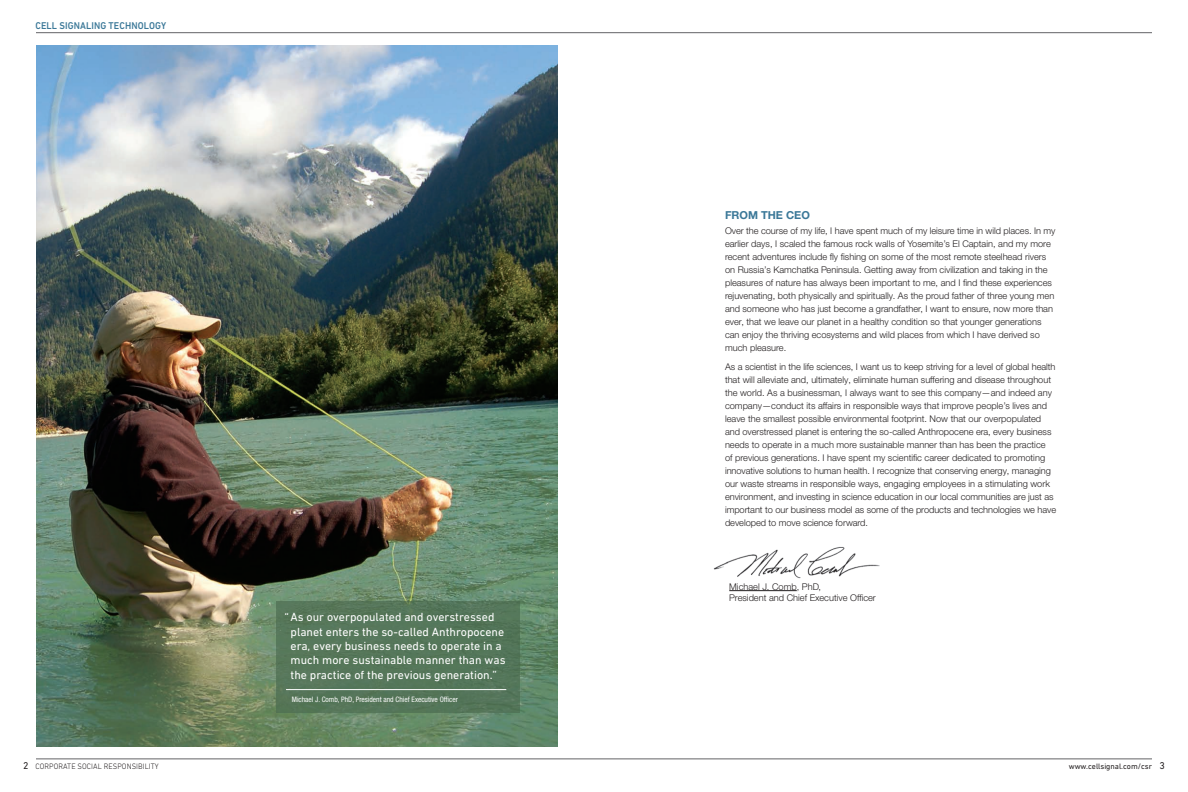
<style>
.page{position:relative;width:1188px;height:792px;background:#fff}
.page>*{position:absolute;margin:0;border:0;box-sizing:border-box;transform-origin:0 0}
.CSR_Block_Quotes{font:12px/14.4px "DIN Next W1 G";color:#fff}
.t1{font:700 11px "Helvetica Neue LTW1 G";color:#3b7898}
.Cover_Sub-Title{font:500 10px "DIN Next W1 G";letter-spacing:.01em;color:#3b7898;scale:.95 1}
.Pg{font:10px "DIN Next W1 G";color:#231f20}
.CSR_Quote_Acknowledg{font:300 9.2px/13px "Helvetica Neue LTW1 G";color:#231f20}
.Cover_Sub-Title-2{font:300 8px "DIN Next W1 G";letter-spacing:.01em;color:#231f20;scale:.95 1}
.t2{font:8px "DIN Next W1 G";color:#231f20}
.Bottom_Line{font:condensed 7.5px "Helvetica Neue LTW1 G";color:#fff}
</style>
<div class="page">
<img style="left:36px;top:45px;width:522px;height:702px">
<img style="left:713px;top:547px;width:167px;height:32px">
<hr style="left:729px;top:590px;width:68px;height:1px;background:#231f20">
<div style="left:276px;top:601px;width:243px;height:112px;background:#56775a"></div>
<div style="left:285px;top:686px;width:237px;height:21px;background:#547559"></div>
<hr style="left:286px;top:689px;width:220px;height:1px;background:#fff">
<hr style="left:36px;top:33px;width:1116px;height:1px;background:#636366">
<hr style="left:36px;top:759px;width:1116px;height:1px;background:#636366">
<p class="Cover_Sub-Title" style="left:36px;top:20px;width:139px">CELL SIGNALING TECHNOLOGY</p>
<p class="CSR_Block_Quotes" style="left:291px;top:610px;width:217px;text-indent:-6px">“As our overpopulated and overstressed planet enters the so-called Anthropocene era, every business needs to operate in a much more sustainable manner than was the practice of the previous generation.”</p>
<p class="Bottom_Line" style="left:292px;top:694px;width:168px">Michael J. Comb, PhD, President and Chief Executive Officer</p>
<p class="t1" style="left:725px;top:208px;width:86px">FROM THE CEO</p>
<p class="CSR_Quote_Acknowledg" style="left:725px;top:224px;width:332px">Over the course of my life, I have spent much of my leisure time in wild places. In my earlier days, I scaled the famous rock walls of Yosemite’s El Captain, and my more recent adventures include fly fishing on some of the most remote steelhead rivers on Russia’s Kamchatka Peninsula. Getting away from civilization and taking in the pleasures of nature has always been important to me, and I find these experiences rejuvenating, both physically and spiritually. As the proud father of three young men and someone who has just become a grandfather, I want to ensure, now more than ever, that we leave our planet in a healthy condition so that younger generations can enjoy the thriving ecosystems and wild places from which I have derived so much pleasure.</p>
<p class="CSR_Quote_Acknowledg" style="left:725px;top:360px;width:333px">As a scientist in the life sciences, I want us to keep striving for a level of global health that will alleviate and, ultimately, eliminate human suffering and disease throughout the world. As a businessman, I always want to see this company—and indeed any company—conduct its affairs in responsible ways that improve people’s lives and leave the smallest possible environmental footprint. Now that our overpopulated and overstressed planet is entering the so-called Anthropocene era, every business needs to operate in a much more sustainable manner than has been the practice<br>of previous generations. I have spent my scientific career dedicated to promoting innovative solutions to human health. I recognize that conserving energy, managing our waste streams in responsible ways, engaging employees in a stimulating work environment, and investing in science education in our local communities are just as important to our business model as some of the products and technologies we have developed to move science forward.</p>
<p class="CSR_Quote_Acknowledg" style="left:729px;top:581px;width:148px;line-height:11.1px">Michael J. Comb, PhD,<br>President and Chief Executive Officer</p>
<p class="Pg" style="left:23px;top:760px;width:7px">2</p>
<p class="Cover_Sub-Title-2" style="left:36px;top:761px;width:131px">CORPORATE SOCIAL RESPONSIBILITY</p>
<p class="t2" style="left:1069px;top:761px;width:85px">www.cellsignal.com/csr</p>
<p class="Pg" style="left:1159px;top:760px;width:7px">3</p>
</div>
